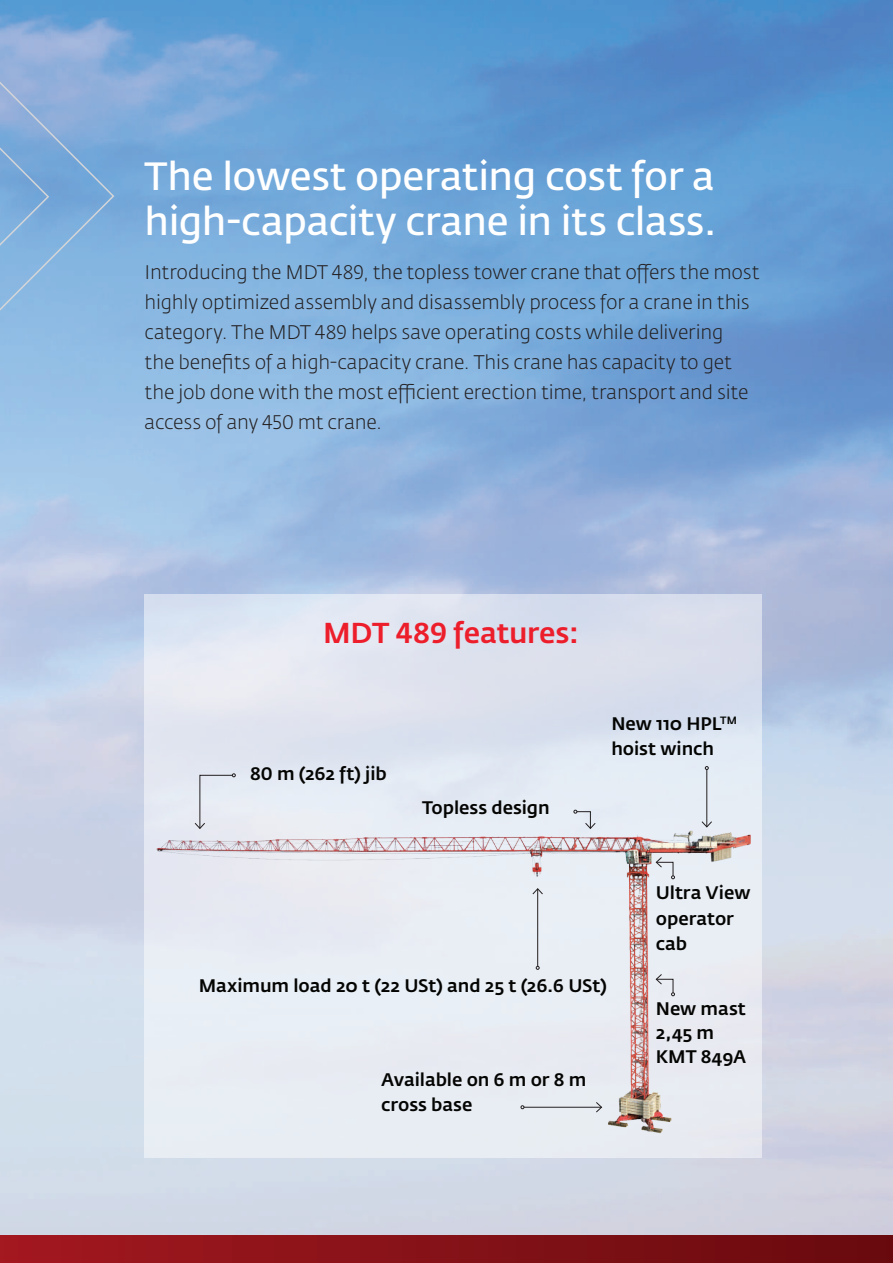
<style>
.page{position:relative;width:893px;height:1263px;background:#fff}
.page>*{position:absolute;margin:0;border:0;box-sizing:border-box;transform-origin:0 0}
.t1{font:600 39px/45px "Fedra Sans Pro";letter-spacing:-.01em;color:#fff}
.t2{font:500 28.5px "Fedra Sans Pro";letter-spacing:-.01em;color:#ed1e2b}
.t3{font:300 19.5px/30px "Fedra Sans Pro";letter-spacing:-.01em;color:#231f20}
.t4{font:500 18px/25.5px "Fedra Sans Pro";letter-spacing:-.005em;color:#040503}
</style>
<div class="page">
<img style="left:0;top:0;width:893px;height:1236px">
<div style="left:145px;top:594px;width:617px;height:563px;background:linear-gradient(to right,#e4e9f3,#dce3ef)"></div>
<svg style="left:0;top:0;width:115px;height:468px"></svg>
<div style="left:0;top:1236px;width:893px;height:27px;background:linear-gradient(to right,#a31820,#670a0e)"></div>
<img style="left:156px;top:831px;width:595px;height:303px">
<svg style="left:194px;top:773px;width:42px;height:56px"></svg>
<hr style="left:537px;top:889px;width:1px;height:77px;background:#231f20">
<svg style="left:532px;top:888px;width:12px;height:7px"></svg>
<svg style="left:536px;top:966px;width:4px;height:4px"></svg>
<svg style="left:573px;top:810px;width:23px;height:19px"></svg>
<hr style="left:706px;top:769px;width:1px;height:58px;background:#231f20">
<svg style="left:705px;top:766px;width:4px;height:4px"></svg>
<svg style="left:701px;top:821px;width:11px;height:7px"></svg>
<svg style="left:655px;top:856px;width:20px;height:23px"></svg>
<svg style="left:655px;top:973px;width:20px;height:23px"></svg>
<hr style="left:524px;top:1107px;width:77px;height:1px;background:#231f20">
<svg style="left:595px;top:1101px;width:8px;height:12px"></svg>
<svg style="left:521px;top:1105px;width:3px;height:4px"></svg>
<h1 class="t1" style="left:145px;top:154px;width:573px">The lowest operating cost for a high-capacity crane in its class.</h1>
<p class="t3" style="left:145px;top:257px;width:616px">Introducing the MDT 489, the topless tower crane that offers the most highly optimized assembly and disassembly process for a crane in this category. The MDT 489 helps save operating costs while delivering<br>the benefits of a high-capacity crane. This crane has capacity to get the job done with the most efficient erection time, transport and site access of any 450 mt crane.</p>
<h2 class="t2" style="left:323px;top:615px;width:257px">MDT 489 features:</h2>
<p class="t4" style="left:250px;top:761px;width:138px">80 m (262 ft) jib</p>
<p class="t4" style="left:422px;top:795px;width:129px">Topless design</p>
<p class="t4" style="left:611px;top:711px;width:127px">New 110 HPL<sup>TM </sup>hoist winch</p>
<p class="t4" style="left:656px;top:880px;width:96px">Ultra View operator cab</p>
<p class="t4" style="left:199px;top:973px;width:410px">Maximum load 20 t (22 USt) and 25 t (26.6 USt)</p>
<p class="t4" style="left:381px;top:1067px;width:207px">Available on 6 m or 8 m cross base</p>
<p class="t4" style="left:656px;top:996px;width:92px;line-height:24px">New mast<br>2,45 m<br>KMT 849A</p>
</div>
